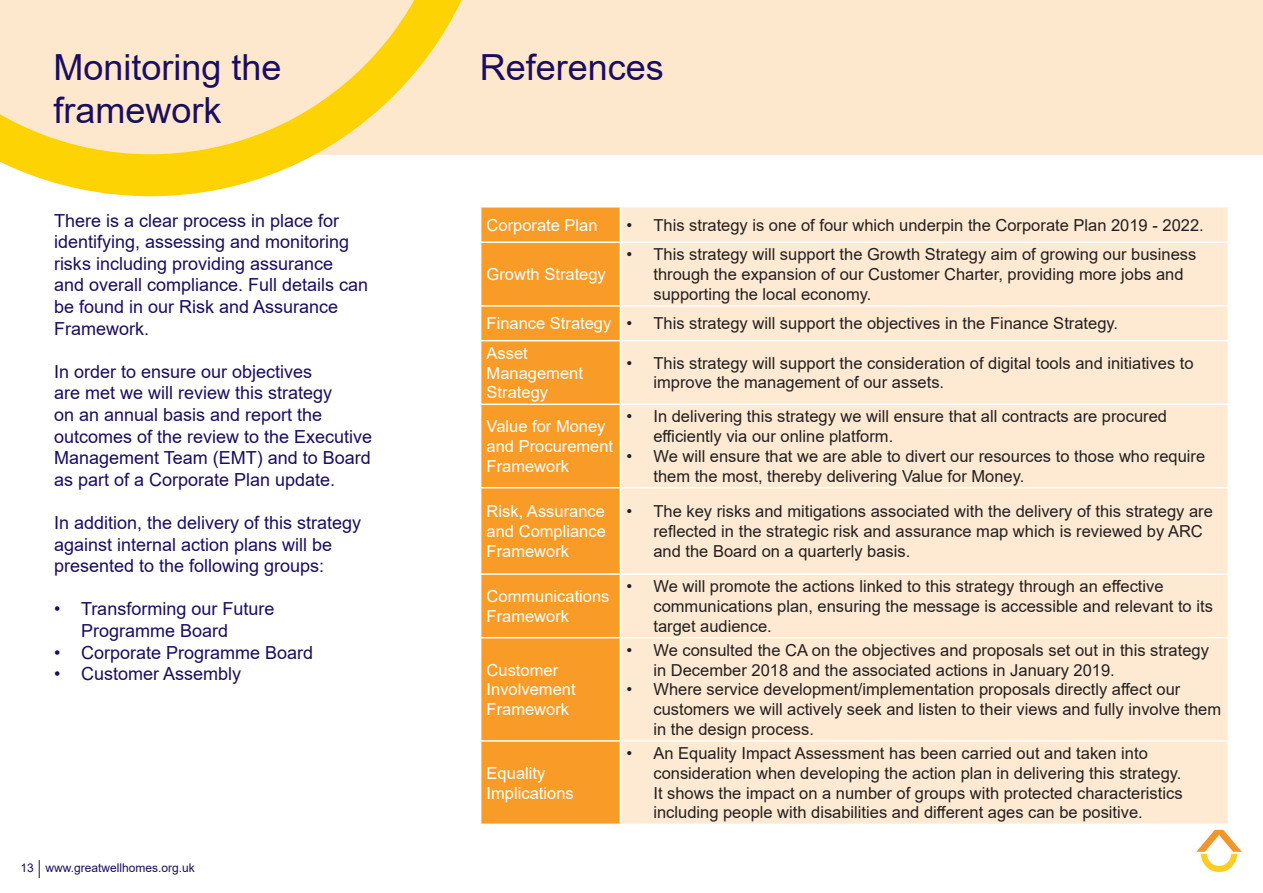
<style>
.page{position:relative;width:1263px;height:893px;background:#fff}
.page>*{position:absolute;margin:0;border:0;box-sizing:border-box;transform-origin:0 0}
.t1{font:36px/43.2px "Arial";color:#1a0e60}
.t2{font:18px/21.6px "Arial";color:#1a0e60}
.t3{font:16.5px/19.8px "Arial";color:#231f20}
.t4{font:16.5px/19.8px "Arial";color:#fff}
.t5{font:12px "Arial";color:#1a0e60}
</style>
<div class="page">
<img style="left:1196px;top:829px;width:46px;height:43px">
<svg style="left:39px;top:860px;width:1px;height:18px"></svg>
<div style="left:481px;top:208px;width:139px;height:616px;background:#f89c27"></div>
<div style="left:621px;top:208px;width:606px;height:616px;background:#feead2"></div>
<hr style="left:480px;top:242px;width:140px;height:1px;background:#fff">
<hr style="left:620px;top:242px;width:609px;height:1px;background:#fff">
<hr style="left:480px;top:305px;width:140px;height:2px;background:#fff">
<hr style="left:620px;top:305px;width:609px;height:2px;background:#fff">
<hr style="left:480px;top:340px;width:140px;height:1px;background:#fff">
<hr style="left:620px;top:340px;width:609px;height:1px;background:#fff">
<hr style="left:480px;top:404px;width:140px;height:1px;background:#fff">
<hr style="left:620px;top:404px;width:609px;height:1px;background:#fff">
<hr style="left:480px;top:487px;width:140px;height:1px;background:#fff">
<hr style="left:620px;top:487px;width:609px;height:1px;background:#fff">
<hr style="left:480px;top:573px;width:140px;height:2px;background:#fff">
<hr style="left:620px;top:573px;width:609px;height:2px;background:#fff">
<hr style="left:480px;top:637px;width:140px;height:1px;background:#fff">
<hr style="left:620px;top:637px;width:609px;height:1px;background:#fff">
<hr style="left:480px;top:740px;width:140px;height:2px;background:#fff">
<hr style="left:620px;top:740px;width:609px;height:2px;background:#fff">
<div style="left:495px;top:0;width:768px;height:155px;background:#fee8cd"></div>
<svg style="left:0;top:0;width:495px;height:196px;background:#fee6a6"></svg>
<p class="t1" style="left:54px;top:45px;width:230px">Monitoring the framework</p>
<p class="t1" style="left:480px;top:45px;width:186px">References</p>
<p class="t2" style="left:54px;top:209px;width:316px">There is a clear process in place for identifying, assessing and monitoring risks including providing assurance<br>and overall compliance. Full details can be found in our Risk and Assurance Framework.</p>
<p class="t2" style="left:54px;top:361px;width:320px">In order to ensure our objectives<br>are met we will review this strategy<br>on an annual basis and report the outcomes of the review to the Executive Management Team (EMT) and to Board as part of a Corporate Plan update.</p>
<p class="t2" style="left:54px;top:512px;width:309px">In addition, the delivery of this strategy against internal action plans will be presented to the following groups:</p>
<p class="t2" style="left:81px;top:598px;width:195px;text-indent:-27px">• Transforming our Future<br>Programme Board</p>
<p class="t2" style="left:54px;top:641px;width:261px">• Corporate Programme Board</p>
<p class="t2" style="left:54px;top:663px;width:189px">• Customer Assembly</p>
<p class="t5" style="left:20px;top:859px;width:15px">13</p>
<p class="t5" style="left:45px;top:859px;width:151px">www.greatwellhomes.org.uk</p>
<p class="t4" style="left:487px;top:215px;width:112px">Corporate Plan</p>
<p class="t3" style="left:626px;top:215px;width:579px">• This strategy is one of four which underpin the Corporate Plan 2019 - 2022.</p>
<p class="t4" style="left:487px;top:264px;width:121px">Growth Strategy</p>
<p class="t3" style="left:653px;top:244px;width:544px;text-indent:-27px">• This strategy will support the Growth Strategy aim of growing our business through the expansion of our Customer Charter, providing more jobs and supporting the local economy.</p>
<p class="t4" style="left:487px;top:313px;width:126px">Finance Strategy</p>
<p class="t3" style="left:626px;top:313px;width:493px">• This strategy will support the objectives in the Finance Strategy.</p>
<p class="t4" style="left:487px;top:343px;width:98px">Asset<br>Management<br>Strategy</p>
<p class="t3" style="left:653px;top:353px;width:542px;text-indent:-27px">• This strategy will support the consideration of digital tools and initiatives to improve the management of our assets.</p>
<p class="t4" style="left:487px;top:416px;width:128px">Value for Money and Procurement<br>Framework</p>
<p class="t3" style="left:653px;top:406px;width:515px;text-indent:-27px">• In delivering this strategy we will ensure that all contracts are procured efficiently via our online platform.</p>
<p class="t3" style="left:653px;top:446px;width:553px;text-indent:-27px">• We will ensure that we are able to divert our resources to those who require them the most, thereby delivering Value for Money.</p>
<p class="t4" style="left:487px;top:501px;width:121px;text-align:justify">Risk, Assurance and Compliance Framework</p>
<p class="t3" style="left:653px;top:501px;width:561px;text-indent:-27px">• The key risks and mitigations associated with the delivery of this strategy are reflected in the strategic risk and assurance map which is reviewed by ARC and the Board on a quarterly basis.</p>
<p class="t4" style="left:487px;top:586px;width:124px">Communications<br>Framework</p>
<p class="t3" style="left:653px;top:576px;width:561px;text-indent:-27px">• We will promote the actions linked to this strategy through an effective communications plan, ensuring the message is accessible and relevant to its target audience.</p>
<p class="t4" style="left:487px;top:660px;width:90px">Customer<br>Involvement<br>Framework</p>
<p class="t3" style="left:653px;top:640px;width:557px;text-indent:-27px">• We consulted the CA on the objectives and proposals set out in this strategy in December 2018 and the associated actions in January 2019.</p>
<p class="t3" style="left:653px;top:679px;width:569px;text-indent:-27px">• Where service development/implementation proposals directly affect our customers we will actively seek and listen to their views and fully involve them in the design process.</p>
<p class="t4" style="left:487px;top:763px;width:89px">Equality<br>Implications</p>
<p class="t3" style="left:653px;top:743px;width:531px;text-indent:-27px">• An Equality Impact Assessment has been carried out and taken into consideration when developing the action plan in delivering this strategy.<br>It shows the impact on a number of groups with protected characteristics including people with disabilities and different ages can be positive.</p>
</div>
